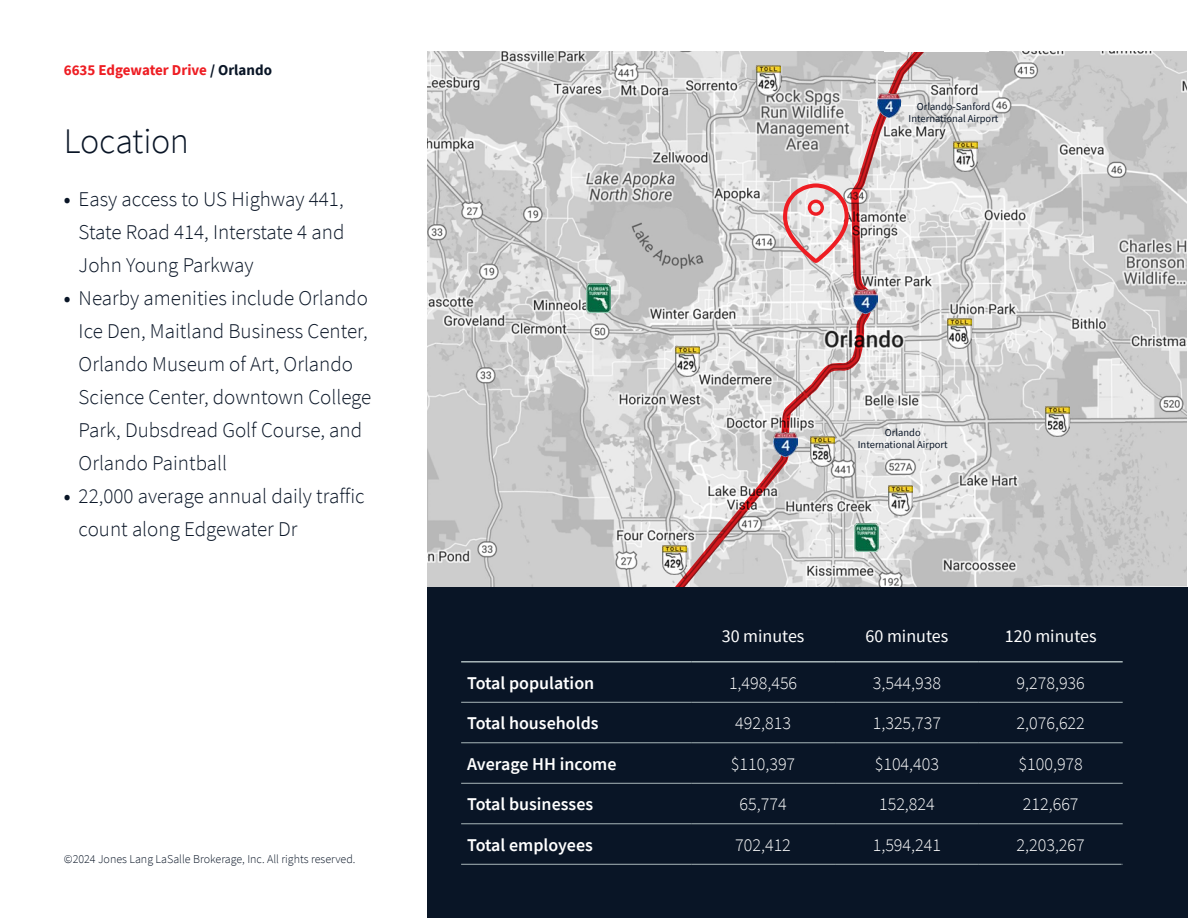
<style>
.page{position:relative;width:1188px;height:918px;background:#fff}
.page>*{position:absolute;margin:0;border:0;box-sizing:border-box;transform-origin:0 0}
.Section_heading_-_24pt{font:300 36px "Source Sans Pro";letter-spacing:-.015em;color:#091526}
.t1{font:300 21px/33px "Source Sans Pro";color:#091526}
.Table_-_Body{font:300 18px "Source Sans Pro";color:#fff}
.Table_-_Row_Header{font:600 18px "Source Sans Pro";color:#fff}
.Table_-_Body-2{font:18px "Source Sans Pro";color:#fff}
.t2{font:700 15px "Source Sans Pro";color:#ee1d23}
.t3{font:300 12px "Source Sans Pro";color:#091526}
.Footer_text__can_be_8_or_10pt{font:10.5px "Source Sans Pro";color:#091526}
.s1{color:#091526}
.s2{font-weight:600}
</style>
<div class="page">
<img style="left:428px;top:51px;width:759px;height:536px">
<img style="left:960px;top:141px;width:17px;height:30px">
<img style="left:1045px;top:407px;width:24px;height:30px">
<img style="left:960px;top:318px;width:12px;height:30px">
<img style="left:586px;top:284px;width:24px;height:28px">
<svg style="left:630px;top:51px;width:330px;height:536px;background:#d0cccb"></svg>
<img style="left:877px;top:94px;width:24px;height:23px">
<img style="left:853px;top:290px;width:24px;height:24px">
<img style="left:773px;top:433px;width:24px;height:24px">
<div style="left:428px;top:587px;width:760px;height:331px;background:#091526"></div>
<hr style="left:461px;top:661px;width:230px;height:2px;background:#a9b7b9">
<hr style="left:691px;top:661px;width:144px;height:2px;background:#a9b7b9">
<hr style="left:835px;top:661px;width:144px;height:2px;background:#a9b7b9">
<hr style="left:979px;top:661px;width:144px;height:2px;background:#a9b7b9">
<hr style="left:461px;top:702px;width:230px;height:1px;background:#a9b7b9">
<hr style="left:691px;top:702px;width:144px;height:1px;background:#a9b7b9">
<hr style="left:835px;top:702px;width:144px;height:1px;background:#a9b7b9">
<hr style="left:979px;top:702px;width:144px;height:1px;background:#a9b7b9">
<hr style="left:461px;top:742px;width:230px;height:1px;background:#a9b7b9">
<hr style="left:691px;top:742px;width:144px;height:1px;background:#a9b7b9">
<hr style="left:835px;top:742px;width:144px;height:1px;background:#a9b7b9">
<hr style="left:979px;top:742px;width:144px;height:1px;background:#a9b7b9">
<hr style="left:461px;top:783px;width:230px;height:1px;background:#a9b7b9">
<hr style="left:691px;top:783px;width:144px;height:1px;background:#a9b7b9">
<hr style="left:835px;top:783px;width:144px;height:1px;background:#a9b7b9">
<hr style="left:979px;top:783px;width:144px;height:1px;background:#a9b7b9">
<hr style="left:461px;top:823px;width:230px;height:1px;background:#a9b7b9">
<hr style="left:691px;top:823px;width:144px;height:1px;background:#a9b7b9">
<hr style="left:835px;top:823px;width:144px;height:1px;background:#a9b7b9">
<hr style="left:979px;top:823px;width:144px;height:1px;background:#a9b7b9">
<hr style="left:461px;top:864px;width:230px;height:1px;background:#a9b7b9">
<hr style="left:691px;top:864px;width:144px;height:1px;background:#a9b7b9">
<hr style="left:835px;top:864px;width:144px;height:1px;background:#a9b7b9">
<hr style="left:979px;top:864px;width:144px;height:1px;background:#a9b7b9">
<p class="t2" style="left:64px;top:60px;width:210px">6635 Edgewater Drive <span class="s1">/ Orlando</span></p>
<p class="Section_heading_-_24pt" style="left:64px;top:119px;width:127px">Location</p>
<p class="t1" style="left:79px;top:183px;width:267px;text-align:justify;text-indent:-15px"><span class="s2">•</span> Easy access to US Highway 441, State Road 414, Interstate 4 and John Young Parkway</p>
<p class="t1" style="left:79px;top:282px;width:294px;text-indent:-15px"><span class="s2">•</span> Nearby amenities include Orlando<br>Ice Den, Maitland Business Center,<br>Orlando Museum of Art, Orlando<br>Science Center, downtown College<br>Park, Dubsdread Golf Course, and<br>Orlando Paintball</p>
<p class="t1" style="left:79px;top:480px;width:288px;text-indent:-15px"><span class="s2">•</span> 22,000 average annual daily traffic count along Edgewater Dr</p>
<p class="t3" style="left:64px;top:852px;width:293px">©2024 Jones Lang LaSalle Brokerage, Inc. All rights reserved.</p>
<p class="Footer_text__can_be_8_or_10pt" style="left:917px;top:100px;width:75px">Orlando-Sanford</p>
<p class="Footer_text__can_be_8_or_10pt" style="left:909px;top:112px;width:91px">International Airport</p>
<p class="Footer_text__can_be_8_or_10pt" style="left:885px;top:426px;width:37px">Orlando</p>
<p class="Footer_text__can_be_8_or_10pt" style="left:858px;top:438px;width:91px">International Airport</p>
<p class="Table_-_Body-2" style="left:722px;top:624px;width:84px">30 minutes</p>
<p class="Table_-_Body-2" style="left:866px;top:624px;width:84px">60 minutes</p>
<p class="Table_-_Body-2" style="left:1005px;top:624px;width:93px">120 minutes</p>
<p class="Table_-_Row_Header" style="left:467px;top:671px;width:129px">Total population</p>
<p class="Table_-_Body" style="left:729px;top:672px;width:70px">1,498,456</p>
<p class="Table_-_Body" style="left:873px;top:672px;width:70px">3,544,938</p>
<p class="Table_-_Body" style="left:1017px;top:672px;width:70px">9,278,936</p>
<p class="Table_-_Row_Header" style="left:467px;top:711px;width:133px">Total households</p>
<p class="Table_-_Body" style="left:735px;top:712px;width:57px">492,813</p>
<p class="Table_-_Body" style="left:873px;top:712px;width:70px">1,325,737</p>
<p class="Table_-_Body" style="left:1017px;top:712px;width:70px">2,076,622</p>
<p class="Table_-_Row_Header" style="left:467px;top:752px;width:151px">Average HH income</p>
<p class="Table_-_Body" style="left:731px;top:753px;width:66px">$110,397</p>
<p class="Table_-_Body" style="left:875px;top:753px;width:66px">$104,403</p>
<p class="Table_-_Body" style="left:1019px;top:753px;width:66px">$100,978</p>
<p class="Table_-_Row_Header" style="left:467px;top:792px;width:128px">Total businesses</p>
<p class="Table_-_Body" style="left:740px;top:793px;width:49px">65,774</p>
<p class="Table_-_Body" style="left:879px;top:793px;width:57px">152,824</p>
<p class="Table_-_Body" style="left:1023px;top:793px;width:57px">212,667</p>
<p class="Table_-_Row_Header" style="left:467px;top:833px;width:127px">Total employees</p>
<p class="Table_-_Body" style="left:735px;top:834px;width:57px">702,412</p>
<p class="Table_-_Body" style="left:873px;top:834px;width:70px">1,594,241</p>
<p class="Table_-_Body" style="left:1017px;top:834px;width:70px">2,203,267</p>
</div>
